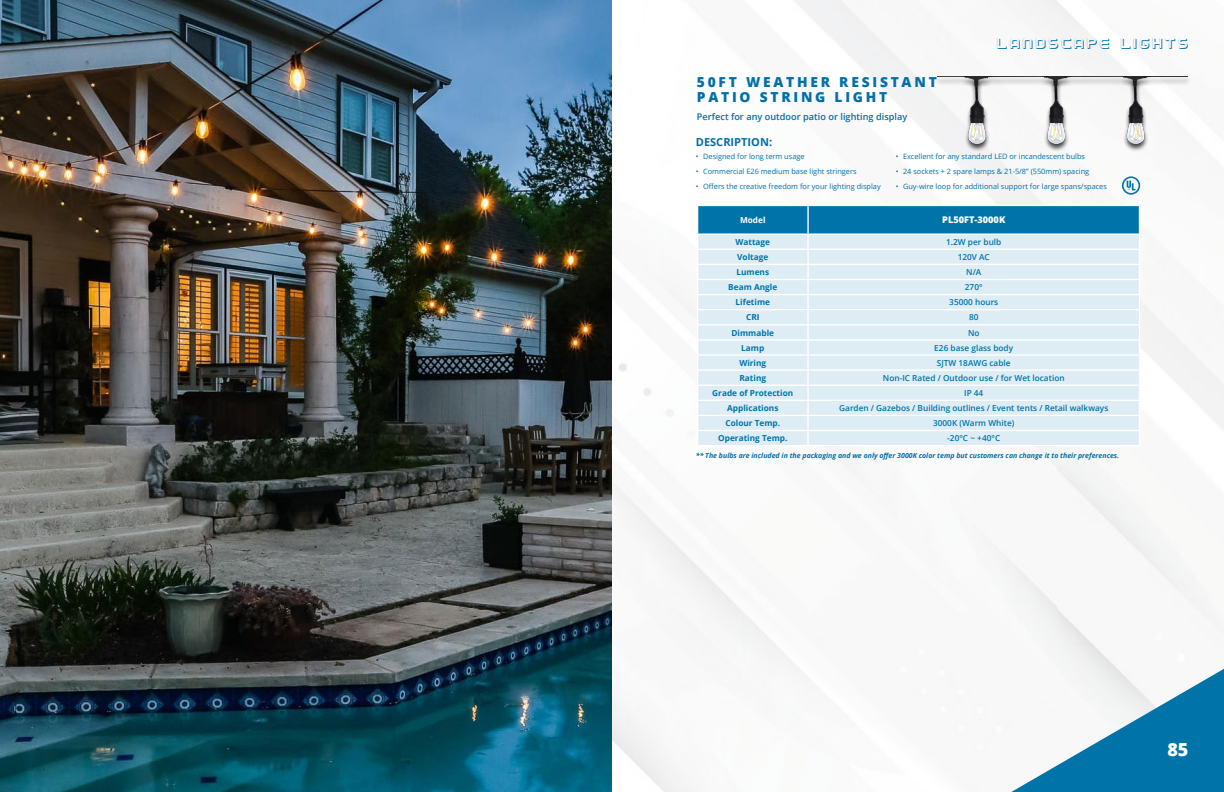
<style>
.page{position:relative;width:1224px;height:792px;background:#fff}
.page>*{position:absolute;margin:0;border:0;box-sizing:border-box;transform-origin:0 0}
.t1{font:800 18px "Open Sans";color:#fff}
.t2{font:800 13.8px/14.6px "Open Sans";letter-spacing:.2em;color:#026fa8}
.t3{font:13.8px "CAT North Shadow";letter-spacing:.2em;color:#026fa8}
.t4{font:700 11px "Open Sans";color:#026fa8}
.t5{font:600 9.2px "Open Sans";color:#026fa8}
.t6{font:800 9.2px "Open Sans";color:#fff}
.t7{font:600 8.3px "Open Sans";color:#0074a9}
.t8{font:700 8.3px "Open Sans";color:#0074a9}
.t9{font:700 8.3px "Open Sans";color:#fff}
.t10{font:7.4px "Open Sans";color:#026fa8}
.t11{font:italic 700 7px "Open Sans";color:#026fa8}
</style>
<div class="page">
<img style="left:0;top:0;width:1224px;height:792px">
<svg style="left:1011px;top:669px;width:213px;height:123px"></svg>
<svg style="left:697px;top:205px;width:443px;height:240px;background:#c7e0ec"></svg>
<hr style="left:697px;top:445px;width:111px;height:1px;background:#fff">
<hr style="left:808px;top:445px;width:332px;height:1px;background:#fff">
<div style="left:933px;top:76px;width:259px;height:77px;background:#000;opacity:.75"></div>
<img style="left:938px;top:77px;width:249px;height:66px">
<svg style="left:1122px;top:176px;width:18px;height:19px"></svg>
<h2 class="t3" style="left:997px;top:34px;width:193px">LANDSCAPE LIGHTS</h2>
<h2 class="t2" style="left:697px;top:74px;width:241px">50FT WEATHER RESISTANT<br>PATIO STRING LIGHT</h2>
<p class="t5" style="left:697px;top:110px;width:212px">Perfect for any outdoor patio or lighting display</p>
<h3 class="t4" style="left:696px;top:134px;width:78px">DESCRIPTION:</h3>
<p class="t10" style="left:696px;top:151px;width:110px">• Designed for long term usage</p>
<p class="t10" style="left:696px;top:166px;width:162px">• Commercial E26 medium base light stringers</p>
<p class="t10" style="left:696px;top:181px;width:186px">• Offers the creative freedom for your lighting display</p>
<p class="t10" style="left:896px;top:151px;width:191px">• Excellent for any standard LED or incandescent bulbs</p>
<p class="t10" style="left:896px;top:166px;width:195px">• 24 sockets + 2 spare lamps &amp; 21-5/8” (550mm) spacing</p>
<p class="t10" style="left:896px;top:181px;width:213px">• Guy-wire loop for additional support for large spans/spaces</p>
<p class="t9" style="left:740px;top:214px;width:27px">Model</p>
<p class="t6" style="left:942px;top:213px;width:65px">PL50FT-3000K</p>
<p class="t8" style="left:735px;top:236px;width:36px">Wattage</p>
<p class="t7" style="left:946px;top:236px;width:57px">1.2W per bulb</p>
<p class="t8" style="left:737px;top:251px;width:33px">Voltage</p>
<p class="t7" style="left:958px;top:251px;width:34px">120V AC</p>
<p class="t8" style="left:736px;top:266px;width:34px">Lumens</p>
<p class="t7" style="left:966px;top:266px;width:17px">N/A</p>
<p class="t8" style="left:728px;top:281px;width:50px">Beam Angle</p>
<p class="t7" style="left:965px;top:281px;width:19px">270°</p>
<p class="t8" style="left:736px;top:296px;width:36px">Lifetime</p>
<p class="t7" style="left:949px;top:297px;width:50px">35000 hours</p>
<p class="t8" style="left:746px;top:312px;width:15px">CRI</p>
<p class="t7" style="left:969px;top:312px;width:11px">80</p>
<p class="t8" style="left:732px;top:327px;width:44px">Dimmable</p>
<p class="t7" style="left:968px;top:327px;width:13px">No</p>
<p class="t8" style="left:741px;top:342px;width:25px">Lamp</p>
<p class="t7" style="left:934px;top:342px;width:80px">E26 base glass body</p>
<p class="t8" style="left:739px;top:357px;width:28px">Wiring</p>
<p class="t7" style="left:937px;top:357px;width:75px">SJTW 18AWG cable</p>
<p class="t8" style="left:739px;top:372px;width:28px">Rating</p>
<p class="t7" style="left:883px;top:372px;width:183px">Non-IC Rated / Outdoor use / for Wet location</p>
<p class="t8" style="left:712px;top:387px;width:83px">Grade of Protection</p>
<p class="t7" style="left:964px;top:387px;width:21px">IP 44</p>
<p class="t8" style="left:727px;top:402px;width:53px">Applications</p>
<p class="t7" style="left:839px;top:402px;width:271px">Garden / Gazebos / Building outlines / Event tents / Retail walkways</p>
<p class="t8" style="left:725px;top:417px;width:56px">Colour Temp.</p>
<p class="t7" style="left:933px;top:417px;width:83px">3000K (Warm White)</p>
<p class="t8" style="left:718px;top:432px;width:71px">Operating Temp.</p>
<p class="t7" style="left:947px;top:433px;width:54px">-20°C ~ +40°C</p>
<p class="t11" style="left:696px;top:450px;width:425px">** The bulbs are included in the packaging and we only offer 3000K color temp but customers can change it to their preferences.</p>
<h1 class="t1" style="left:1167px;top:736px;width:23px">85</h1>
</div>
